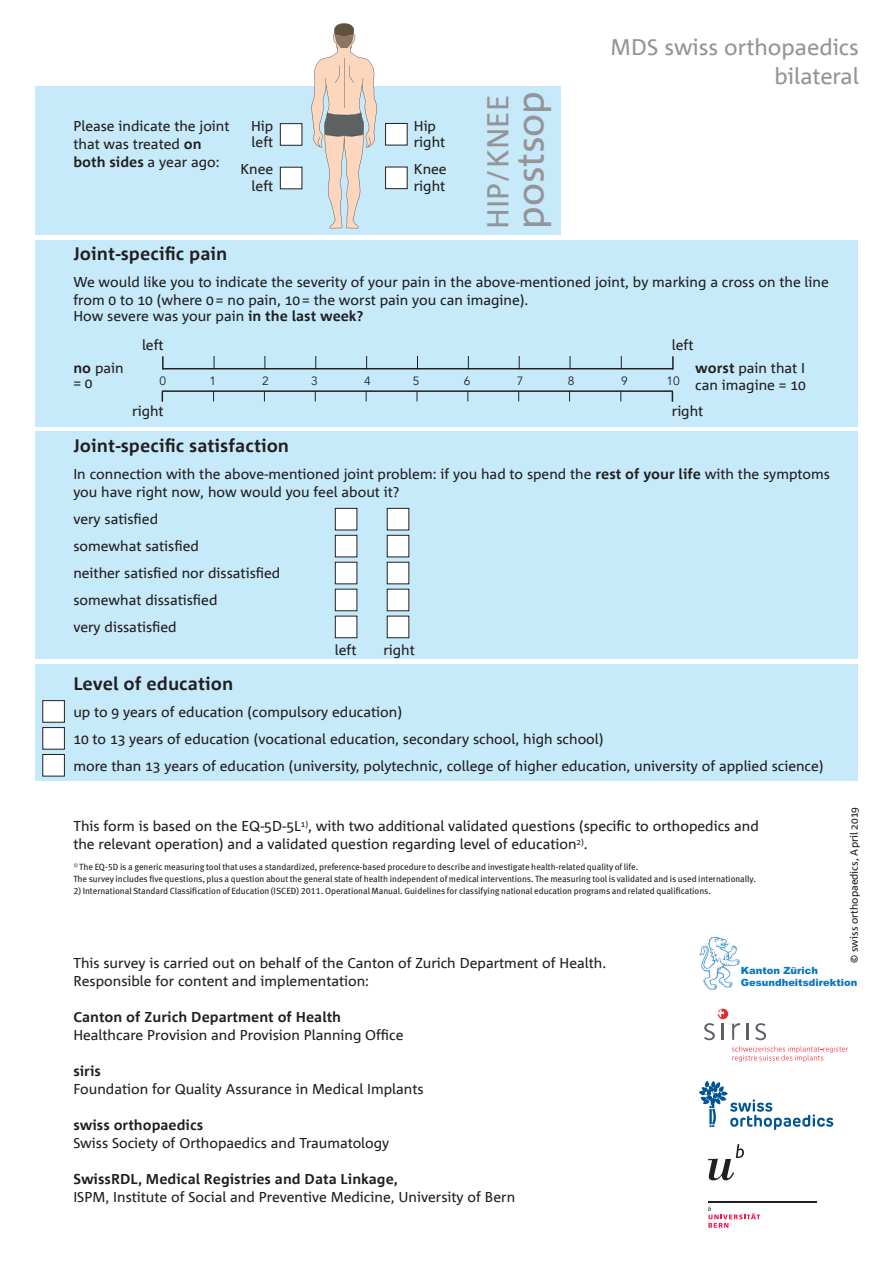
<style>
.page{position:relative;width:893px;height:1263px;background:#fff}
.page>*{position:absolute;margin:0;border:0;box-sizing:border-box;transform-origin:0 0}
.t1{font:38.25px "Corpid Office";color:#939598}
.t2{font:30px "Corpid Office";color:#939598}
.t3{font:22.5px/28.5px "Corpid Office";color:#939598;text-align:right}
.t4{font:700 18px "Corpid Office";color:#231f20}
.t5{font:14.25px/18px "Corpid Office";color:#231f20}
.t6{font:700 14.25px "Corpid Office";color:#231f20}
.t7{font:12px "Avenir";color:#231f20}
.t8{font:10.5px "Corpid Office";color:#231f20}
.t9{font:900 9.9px/11.9px "Arial";color:#0c77be}
.t10{font:9px/12px "Meta Book LF";color:#231f20}
.s1{font-weight:700}
</style>
<div class="page">
<div style="left:35px;top:431px;width:822px;height:228px;background:#c6eafa"></div>
<div style="left:35px;top:240px;width:822px;height:186px;background:#c6eafa"></div>
<div style="left:335px;top:508px;width:22px;height:22px;background:#fff"></div>
<div style="left:335px;top:508px;width:22px;height:22px;border:1px solid #231f20"></div>
<div style="left:387px;top:508px;width:22px;height:22px;background:#fff"></div>
<div style="left:335px;top:535px;width:22px;height:22px;background:#fff"></div>
<div style="left:335px;top:535px;width:22px;height:22px;border:1px solid #231f20"></div>
<div style="left:387px;top:535px;width:22px;height:22px;background:#fff"></div>
<div style="left:335px;top:562px;width:22px;height:22px;background:#fff"></div>
<div style="left:335px;top:562px;width:22px;height:22px;border:1px solid #231f20"></div>
<div style="left:387px;top:562px;width:22px;height:22px;background:#fff"></div>
<div style="left:335px;top:589px;width:22px;height:22px;background:#fff"></div>
<div style="left:387px;top:589px;width:22px;height:22px;background:#fff"></div>
<div style="left:335px;top:616px;width:22px;height:22px;background:#fff"></div>
<div style="left:335px;top:616px;width:22px;height:22px;border:1px solid #231f20"></div>
<div style="left:387px;top:616px;width:22px;height:22px;background:#fff"></div>
<hr style="left:163px;top:368px;width:510px;height:1px;background:#231f20">
<svg style="left:162px;top:356px;width:2px;height:14px"></svg>
<svg style="left:672px;top:356px;width:2px;height:14px"></svg>
<svg style="left:214px;top:356px;width:1px;height:12px"></svg>
<svg style="left:265px;top:356px;width:1px;height:12px"></svg>
<svg style="left:315px;top:356px;width:1px;height:12px"></svg>
<svg style="left:366px;top:356px;width:1px;height:12px"></svg>
<svg style="left:417px;top:356px;width:1px;height:12px"></svg>
<svg style="left:468px;top:356px;width:1px;height:12px"></svg>
<svg style="left:519px;top:356px;width:1px;height:12px"></svg>
<svg style="left:570px;top:356px;width:1px;height:12px"></svg>
<svg style="left:621px;top:356px;width:1px;height:12px"></svg>
<hr style="left:162px;top:390px;width:511px;height:2px;background:#231f20">
<div style="left:35px;top:86px;width:526px;height:148px;background:#c6eafa"></div>
<div style="left:35px;top:664px;width:822px;height:117px;background:#c6eafa"></div>
<div style="left:43px;top:701px;width:21px;height:21px;background:#fff"></div>
<div style="left:43px;top:700px;width:22px;height:22px;border:1px solid #231f20"></div>
<div style="left:43px;top:727px;width:21px;height:22px;background:#fff"></div>
<div style="left:43px;top:727px;width:22px;height:22px;border:1px solid #231f20"></div>
<div style="left:43px;top:754px;width:21px;height:22px;background:#fff"></div>
<div style="left:43px;top:754px;width:22px;height:22px;border:1px solid #231f20"></div>
<svg style="left:746px;top:1023px;width:2px;height:17px"></svg>
<svg style="left:755px;top:1023px;width:11px;height:17px"></svg>
<svg style="left:704px;top:1009px;width:36px;height:31px"></svg>
<svg style="left:732px;top:1046px;width:116px;height:16px"></svg>
<svg style="left:708px;top:1144px;width:36px;height:36px"></svg>
<hr style="left:708px;top:1201px;width:108px;height:1px;background:#231f20">
<svg style="left:708px;top:1206px;width:52px;height:22px"></svg>
<svg style="left:699px;top:1081px;width:134px;height:49px"></svg>
<img style="left:699px;top:937px;width:41px;height:53px">
<div style="left:386px;top:123px;width:21px;height:22px;background:#fff"></div>
<div style="left:385px;top:123px;width:22px;height:22px;border:1px solid #231f20"></div>
<div style="left:386px;top:167px;width:21px;height:22px;background:#fff"></div>
<div style="left:385px;top:167px;width:22px;height:22px;border:1px solid #231f20"></div>
<div style="left:280px;top:124px;width:22px;height:21px;background:#fff"></div>
<div style="left:280px;top:123px;width:22px;height:23px;border:1px solid #231f20"></div>
<div style="left:280px;top:167px;width:22px;height:22px;background:#fff"></div>
<svg style="left:311px;top:23px;width:66px;height:205px"></svg>
<p class="t5" style="left:73px;top:117px;width:158px">Please indicate the joint that was treated <span class="s1">on both sides</span> a year ago:</p>
<p class="t5" style="left:251px;top:118px;width:24px;line-height:16.5px">Hip left</p>
<p class="t5" style="left:240px;top:162px;width:34px;line-height:16.5px;text-align:right">Knee left</p>
<p class="t5" style="left:414px;top:118px;width:33px;line-height:16.5px">Hip right</p>
<p class="t5" style="left:414px;top:161px;width:34px;line-height:16.5px">Knee right</p>
<h2 class="t2" style="left:482px;top:229px;width:136px;rotate:-90deg">HIP / KNEE</h2>
<h1 class="t1" style="left:509px;top:229px;width:140px;rotate:-90deg">postsop</h1>
<h3 class="t3" style="left:610px;top:34px;width:250px">MDS swiss orthopaedics bilateral</h3>
<p class="t4" style="left:73px;top:244px;width:156px">Joint-specific pain</p>
<p class="t5" style="left:73px;top:273px;width:757px">We would like you to indicate the severity of your pain in the above-mentioned joint, by marking a cross on the line from 0 to 10 (where 0 = no pain, 10 = the worst pain you can imagine).</p>
<p class="t5" style="left:73px;top:308px;width:292px">How severe was your pain <span class="s1">in the last week?</span></p>
<p class="t5" style="left:73px;top:361px;width:52px;line-height:15px"><span class="s1">no</span> pain = 0</p>
<p class="t5" style="left:695px;top:360px;width:112px;line-height:16.5px"><span class="s1">worst</span> pain that I can imagine = 10</p>
<p class="t5" style="left:142px;top:336px;width:23px">left</p>
<p class="t5" style="left:672px;top:336px;width:23px">left</p>
<p class="t7" style="left:159px;top:374px;width:8px">0</p>
<p class="t7" style="left:209px;top:374px;width:8px">1</p>
<p class="t7" style="left:262px;top:374px;width:8px">2</p>
<p class="t7" style="left:311px;top:374px;width:8px">3</p>
<p class="t7" style="left:364px;top:374px;width:8px">4</p>
<p class="t7" style="left:413px;top:374px;width:8px">5</p>
<p class="t7" style="left:464px;top:374px;width:8px">6</p>
<p class="t7" style="left:517px;top:374px;width:8px">7</p>
<p class="t7" style="left:568px;top:374px;width:8px">8</p>
<p class="t7" style="left:621px;top:374px;width:8px">9</p>
<p class="t7" style="left:666px;top:374px;width:15px">10</p>
<p class="t5" style="left:132px;top:402px;width:33px">right</p>
<p class="t5" style="left:672px;top:402px;width:33px">right</p>
<p class="t4" style="left:73px;top:435px;width:217px">Joint-specific satisfaction</p>
<p class="t5" style="left:73px;top:465px;width:758px">In connection with the above-mentioned joint problem: if you had to spend the <span class="s1">rest of your life</span> with the symptoms you have right now, how would you feel about it?</p>
<p class="t5" style="left:73px;top:505px;width:209px;line-height:27px">very satisfied<br>somewhat satisfied<br>neither satisfied nor dissatisfied somewhat dissatisfied<br>very dissatisfied</p>
<p class="t5" style="left:335px;top:641px;width:23px">left</p>
<p class="t5" style="left:383px;top:641px;width:33px">right</p>
<p class="t4" style="left:73px;top:674px;width:161px">Level of education</p>
<p class="t5" style="left:73px;top:699px;width:752px;line-height:27px">up to 9 years of education (compulsory education)<br>10 to 13 years of education (vocational education, secondary school, high school)<br>more than 13 years of education (university, polytechnic, college of higher education, university of applied science)</p>
<p class="t8" style="left:848px;top:963px;width:157px;rotate:-90deg">© swiss orthopaedics, April 2019</p>
<p class="t5" style="left:73px;top:818px;width:687px">This form is based on the EQ-5D-5L<sup>1)</sup>, with two additional validated questions (specific to orthopedics and the relevant operation) and a validated question regarding level of education<sup>2)</sup>.</p>
<p class="t10" style="left:73px;top:861px;width:684px"><sup>1)</sup> The EQ-5D is a generic measuring tool that uses a standardized, preference-based procedure to describe and investigate health-related quality of life.<br>The survey includes five questions, plus a question about the general state of health independent of medical interventions. The measuring tool is validated and is used internationally.</p>
<p class="t10" style="left:73px;top:885px;width:639px">2) International Standard Classification of Education (ISCED) 2011. Operational Manual. Guidelines for classifying national education programs and related qualifications.</p>
<p class="t5" style="left:73px;top:954px;width:534px">This survey is carried out on behalf of the Canton of Zurich Department of Health.<br>Responsible for content and implementation:</p>
<p class="t6" style="left:73px;top:1009px;width:269px">Canton of Zurich Department of Health</p>
<p class="t5" style="left:73px;top:1026px;width:332px">Healthcare Provision and Provision Planning Office</p>
<p class="t6" style="left:73px;top:1063px;width:29px">siris</p>
<p class="t5" style="left:73px;top:1080px;width:352px">Foundation for Quality Assurance in Medical Implants</p>
<p class="t6" style="left:73px;top:1117px;width:132px">swiss orthopaedics</p>
<p class="t5" style="left:73px;top:1134px;width:317px">Swiss Society of Orthopaedics and Traumatology</p>
<p class="t6" style="left:73px;top:1171px;width:326px">SwissRDL, Medical Registries and Data Linkage,</p>
<p class="t5" style="left:73px;top:1188px;width:443px">ISPM, Institute of Social and Preventive Medicine, University of Bern</p>
<p class="t9" style="left:741px;top:965px;width:118px">Kanton Zürich<br>Gesundheitsdirektion</p>
</div>
